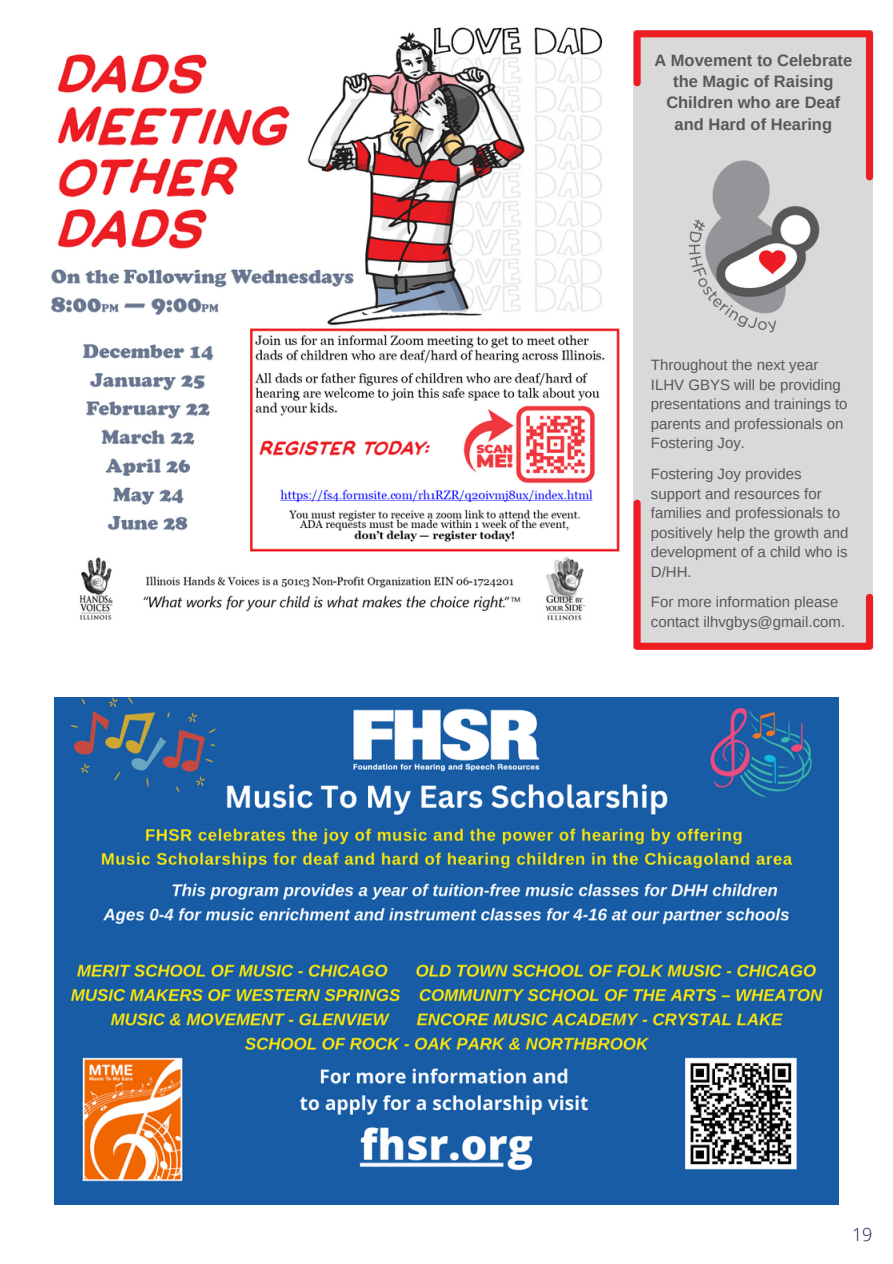
<style>
.page{position:relative;width:893px;height:1264px;background:#fff}
.page>*{position:absolute;margin:0;border:0;box-sizing:border-box;transform-origin:0 0}
.t1{font:300 18px "Open Sans";color:#141b4b}
.t2{font:700 16.5px/21.3px "Arimo";color:#58585a;text-align:center}
.t3{font:15px/19.5px "Arimo";color:#58585a}
</style>
<div class="page">
<img style="left:50px;top:27px;width:570px;height:594px">
<div style="left:633px;top:30px;width:240px;height:618px;background:#d9d9d9"></div>
<img style="left:688px;top:240px;width:129px;height:93px">
<svg style="left:633px;top:30px;width:240px;height:210px"></svg>
<svg style="left:633px;top:499px;width:240px;height:150px"></svg>
<img style="left:54px;top:697px;width:784px;height:507px">
<p class="t2" style="left:654px;top:49px;width:199px">A Movement to Celebrate the Magic of Raising<br>Children who are Deaf and Hard of Hearing</p>
<p class="t3" style="left:651px;top:355px;width:198px">Throughout the next year<br>ILHV GBYS will be providing presentations and trainings to parents and professionals on<br>Fostering Joy.</p>
<p class="t3" style="left:651px;top:464px;width:199px">Fostering Joy provides support and resources for families and professionals to positively help the growth and development of a child who is<br>D/HH.</p>
<p class="t3" style="left:651px;top:592px;width:196px">For more information please contact ilhvgbys@gmail.com.</p>
<p class="t1" style="left:851px;top:1222px;width:22px">19</p>
</div>
